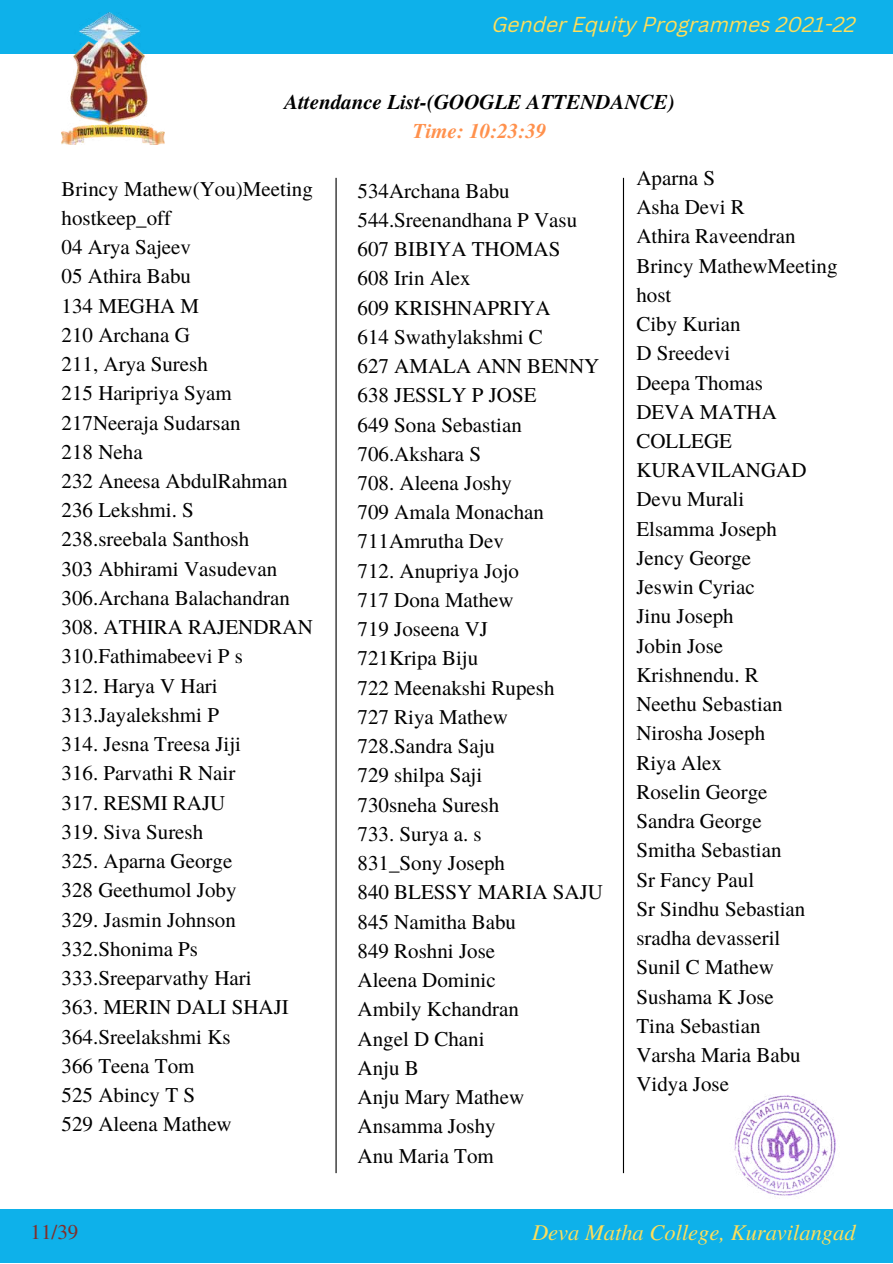
<style>
.page{position:relative;width:893px;height:1264px;background:#fff}
.page>*{position:absolute;margin:0;border:0;box-sizing:border-box;transform-origin:0 0}
.t1{font:italic 22.5px "Te X Gyre Termes";color:#ffde59}
.t2{font:21px/29.2px "Te X Gyre Termes";color:#000}
.t3{font:italic 700 21px "Te X Gyre Termes";color:#000}
.t4{font:italic 21px "Canva Sans";color:#ffde59}
.t5{font:italic 700 21px "Te X Gyre Termes";color:#ff914d}
.t6{font:21px "Te X Gyre Termes";color:#812f2a}
</style>
<div class="page">
<div style="left:0;top:1208px;width:892px;height:54px;background:#0eb1ea"></div>
<div style="left:0;top:0;width:892px;height:54px;background:#0eb1ea"></div>
<img style="left:62px;top:13px;width:102px;height:131px">
<hr style="left:335px;top:178px;width:1px;height:995px;background:#000">
<hr style="left:623px;top:178px;width:1px;height:995px;background:#000">
<img style="left:734px;top:1095px;width:102px;height:101px">
<p class="t4" style="left:492px;top:16px;width:365px">Gender Equity Programmes 2021-22</p>
<p class="t3" style="left:284px;top:86px;width:392px">Attendance List-(GOOGLE ATTENDANCE)</p>
<p class="t5" style="left:413px;top:115px;width:135px">Time: 10:23:39</p>
<p class="t2" style="left:636px;top:162px;width:202px">Aparna S<br>Asha Devi R<br>Athira Raveendran<br>Brincy MathewMeeting host<br>Ciby Kurian<br>D Sreedevi<br>Deepa Thomas<br>DEVA MATHA<br>COLLEGE<br>KURAVILANGAD<br>Devu Murali<br>Elsamma Joseph<br>Jency George<br>Jeswin Cyriac<br>Jinu Joseph<br>Jobin Jose<br>Krishnendu. R<br>Neethu Sebastian<br>Nirosha Joseph<br>Riya Alex<br>Roselin George<br>Sandra George<br>Smitha Sebastian<br>Sr Fancy Paul<br>Sr Sindhu Sebastian sradha devasseril<br>Sunil C Mathew<br>Sushama K Jose<br>Tina Sebastian<br>Varsha Maria Babu<br>Vidya Jose</p>
<p class="t2" style="left:62px;top:173px;width:253px">Brincy Mathew(You)Meeting hostkeep_off<br>04 Arya Sajeev<br>05 Athira Babu<br>134 MEGHA M<br>210 Archana G<br>211, Arya Suresh<br>215 Haripriya Syam<br>217Neeraja Sudarsan<br>218 Neha<br>232 Aneesa AbdulRahman<br>236 Lekshmi. S<br>238.sreebala Santhosh<br>303 Abhirami Vasudevan<br>306.Archana Balachandran<br>308. ATHIRA RAJENDRAN<br>310.Fathimabeevi P s<br>312. Harya V Hari<br>313.Jayalekshmi P<br>314. Jesna Treesa Jiji<br>316. Parvathi R Nair<br>317. RESMI RAJU<br>319. Siva Suresh<br>325. Aparna George<br>328 Geethumol Joby<br>329. Jasmin Johnson<br>332.Shonima Ps<br>333.Sreeparvathy Hari<br>363. MERIN DALI SHAJI<br>364.Sreelakshmi Ks<br>366 Teena Tom<br>525 Abincy T S<br>529 Aleena Mathew</p>
<p class="t2" style="left:357px;top:175px;width:247px">534Archana Babu<br>544.Sreenandhana P Vasu<br>607 BIBIYA THOMAS<br>608 Irin Alex<br>609 KRISHNAPRIYA<br>614 Swathylakshmi C<br>627 AMALA ANN BENNY<br>638 JESSLY P JOSE<br>649 Sona Sebastian<br>706.Akshara S<br>708. Aleena Joshy<br>709 Amala Monachan<br>711Amrutha Dev<br>712. Anupriya Jojo<br>717 Dona Mathew<br>719 Joseena VJ<br>721Kripa Biju<br>722 Meenakshi Rupesh<br>727 Riya Mathew<br>728.Sandra Saju<br>729 shilpa Saji<br>730sneha Suresh<br>733. Surya a. s<br>831_Sony Joseph<br>840 BLESSY MARIA SAJU<br>845 Namitha Babu<br>849 Roshni Jose<br>Aleena Dominic<br>Ambily Kchandran<br>Angel D Chani<br>Anju B<br>Anju Mary Mathew<br>Ansamma Joshy<br>Anu Maria Tom</p>
<p class="t6" style="left:31px;top:1216px;width:49px">11/39</p>
<p class="t1" style="left:532px;top:1215px;width:325px">Deva Matha College, Kuravilangad</p>
</div>
